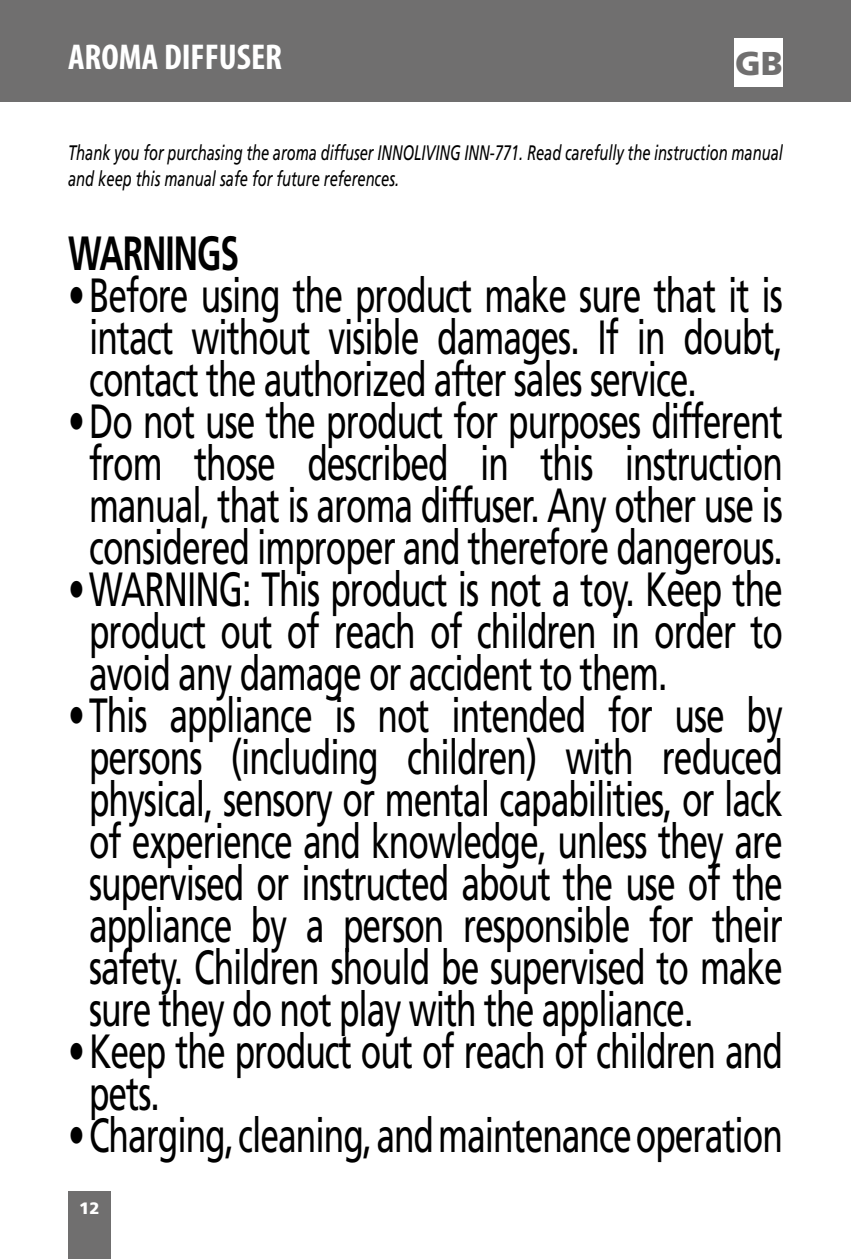
<style>
.page{position:relative;width:851px;height:1259px;background:#fff}
.page>*{position:absolute;margin:0;border:0;box-sizing:border-box;transform-origin:0 0}
.t1{font:48px/42px "Frutiger LT Std";letter-spacing:-.03em;color:#000;text-align:justify;scale:.7 1}
.t2{font:700 48px "Frutiger LT Std";letter-spacing:-.03em;color:#000;scale:.7 1}
.t3{font:700 condensed 36px "Myriad Pro";color:#fff}
.t4{font:900 33px "Frutiger LT Std";color:#706f6f}
.t5{font:italic 21px/25.5px "Frutiger LT Std";color:#000;scale:.7 1}
.t6{font:900 16.5px "Frutiger LT Std";color:#fff}
</style>
<div class="page">
<div style="left:0;top:0;width:850px;height:102px;background:#706f6f"></div>
<hr style="left:850px;top:0;width:1px;height:102px;background:#706f6f">
<div style="left:68px;top:1191px;width:43px;height:68px;background:#706f6f"></div>
<div style="left:734px;top:38px;width:48px;height:48px;background:#fff"></div>
<p class="t3" style="left:68px;top:34px;width:215px">AROMA DIFFUSER</p>
<p class="t4" style="left:735px;top:43px;width:49px">GB</p>
<p class="t5" style="left:68px;top:140px;width:1022px">Thank you for purchasing the aroma diffuser INNOLIVING INN-771. Read carefully the instruction manual and keep this manual safe for future references.</p>
<p class="t2" style="left:68px;top:225px;width:246px">WARNINGS</p>
<p class="t1" style="left:89px;top:274px;width:992px;text-indent:-21px">•Before using the product make sure that it is intact without visible damages. If in doubt, contact the authorized after sales service.</p>
<p class="t1" style="left:68px;top:400px;width:1022px;text-align:center">•Do not use the product for purposes different from those described in this instruction manual, that is aroma diffuser. Any other use is considered improper and therefore dangerous.</p>
<p class="t1" style="left:89px;top:568px;width:992px;text-indent:-21px">•WARNING: This product is not a toy. Keep the product out of reach of children in order to avoid any damage or accident to them.</p>
<p class="t1" style="left:89px;top:694px;width:992px;text-indent:-21px">• This appliance is not intended for use by persons (including children) with reduced physical, sensory or mental capabilities, or lack of experience and knowledge, unless they are supervised or instructed about the use of the appliance by a person responsible for their safety. Children should be supervised to make sure they do not play with the appliance.</p>
<p class="t1" style="left:89px;top:1030px;width:992px;text-indent:-21px">• Keep the product out of reach of children and pets.</p>
<p class="t1" style="left:68px;top:1114px;width:1022px">•Charging, cleaning, and maintenance operation</p>
<p class="t6" style="left:79px;top:1198px;width:22px">12</p>
</div>
